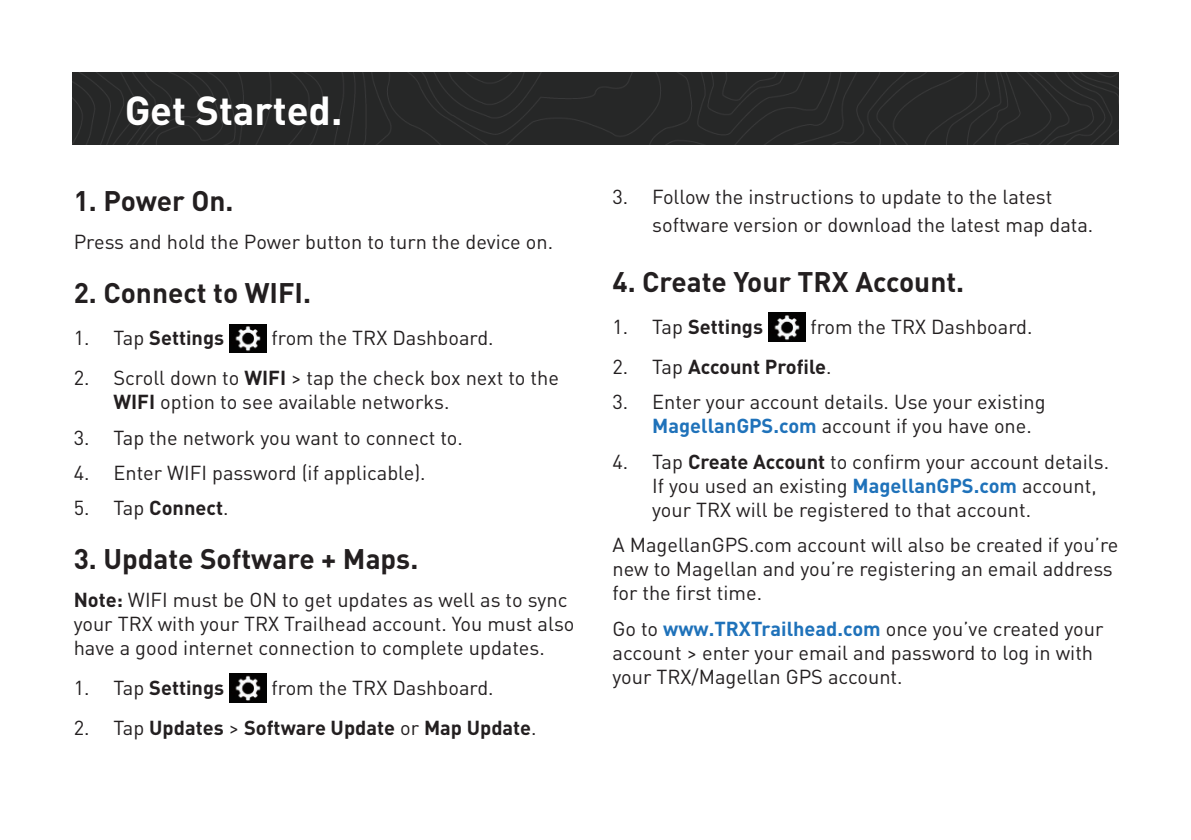
<style>
.page{position:relative;width:1191px;height:840px;background:#fff}
.page>*{position:absolute;margin:0;border:0;box-sizing:border-box;transform-origin:0 0}
.t1{font:700 40px "DINOT";color:#fff}
.t2{font:700 28px "DINOT";color:#231f20}
.t3{font:20px/24px "DINOT";color:#231f20}
.t4{font:700 20px "DINOT";color:#231f20}
.s1{font-weight:400}
.s2{font-weight:700}
.s3{font-weight:700;color:#1f72ba}
</style>
<div class="page">
<img style="left:72px;top:72px;width:1047px;height:72px">
<img style="left:229px;top:324px;width:38px;height:28px">
<img style="left:229px;top:673px;width:38px;height:28px">
<img style="left:768px;top:312px;width:37px;height:29px">
<h1 class="t1" style="left:125px;top:83px;width:219px">Get Started.</h1>
<h2 class="t2" style="left:74px;top:182px;width:161px">1. Power On.</h2>
<p class="t3" style="left:74px;top:229px;width:481px">Press and hold the Power button to turn the device on.</p>
<h2 class="t2" style="left:74px;top:274px;width:239px">2. Connect to WIFI.</h2>
<p class="t4" style="left:74px;top:324px;width:152px"><span class="s1">1. Tap</span> Settings</p>
<p class="t3" style="left:272px;top:325px;width:223px">from the TRX Dashboard.</p>
<p class="t3" style="left:113px;top:365px;width:447px;text-indent:-40px">2. Scroll down to <span class="s2">WIFI</span> &gt; tap the check box next to the<br><span class="s2">WIFI</span> option to see available networks.</p>
<p class="t3" style="left:74px;top:424px;width:391px">3. Tap the network you want to connect to.</p>
<p class="t3" style="left:74px;top:459px;width:353px">4. Enter WIFI password (if applicable).</p>
<p class="t4" style="left:74px;top:494px;width:156px"><span class="s1">5. Tap</span> Connect<span class="s1">.</span></p>
<h2 class="t2" style="left:74px;top:539px;width:346px">3. Update Software + Maps.</h2>
<p class="t3" style="left:74px;top:586px;width:502px"><span class="s2">Note:</span> WIFI must be ON to get updates as well as to sync your TRX with your TRX Trailhead account. You must also have a good internet connection to complete updates.</p>
<p class="t4" style="left:74px;top:673px;width:152px"><span class="s1">1. Tap</span> Settings</p>
<p class="t3" style="left:272px;top:674px;width:223px">from the TRX Dashboard.</p>
<p class="t4" style="left:74px;top:713px;width:464px"><span class="s1">2. Tap</span> Updates <span class="s1">&gt;</span> Software Update <span class="s1">or</span> Map Update<span class="s1">.</span></p>
<p class="t3" style="left:652px;top:182px;width:442px;line-height:28px;text-indent:-40px">3. Follow the instructions to update to the latest software version or download the latest map data.</p>
<h2 class="t2" style="left:612px;top:262px;width:353px">4. Create Your TRX Account.</h2>
<p class="t4" style="left:612px;top:313px;width:152px"><span class="s1">1. Tap</span> Settings</p>
<p class="t3" style="left:810px;top:314px;width:223px">from the TRX Dashboard.</p>
<p class="t4" style="left:612px;top:353px;width:220px"><span class="s1">2. Tap</span> Account Profile<span class="s1">.</span></p>
<p class="t3" style="left:652px;top:389px;width:395px;text-indent:-40px">3. Enter your account details. Use your existing<br><span class="s3">MagellanGPS.com</span> account if you have one.</p>
<p class="t3" style="left:652px;top:448px;width:458px;text-indent:-40px">4. Tap <span class="s2">Create Account</span> to confirm your account details.<br>If you used an existing <span class="s3">MagellanGPS.com</span> account, your TRX will be registered to that account.</p>
<p class="t3" style="left:612px;top:531px;width:507px">A MagellanGPS.com account will also be created if you’re new to Magellan and you’re registering an email address for the first time.</p>
<p class="t3" style="left:612px;top:615px;width:492px">Go to <span class="s3">www.TRXTrailhead.com</span> once you’ve created your account &gt; enter your email and password to log in with your TRX/Magellan GPS account.</p>
</div>
